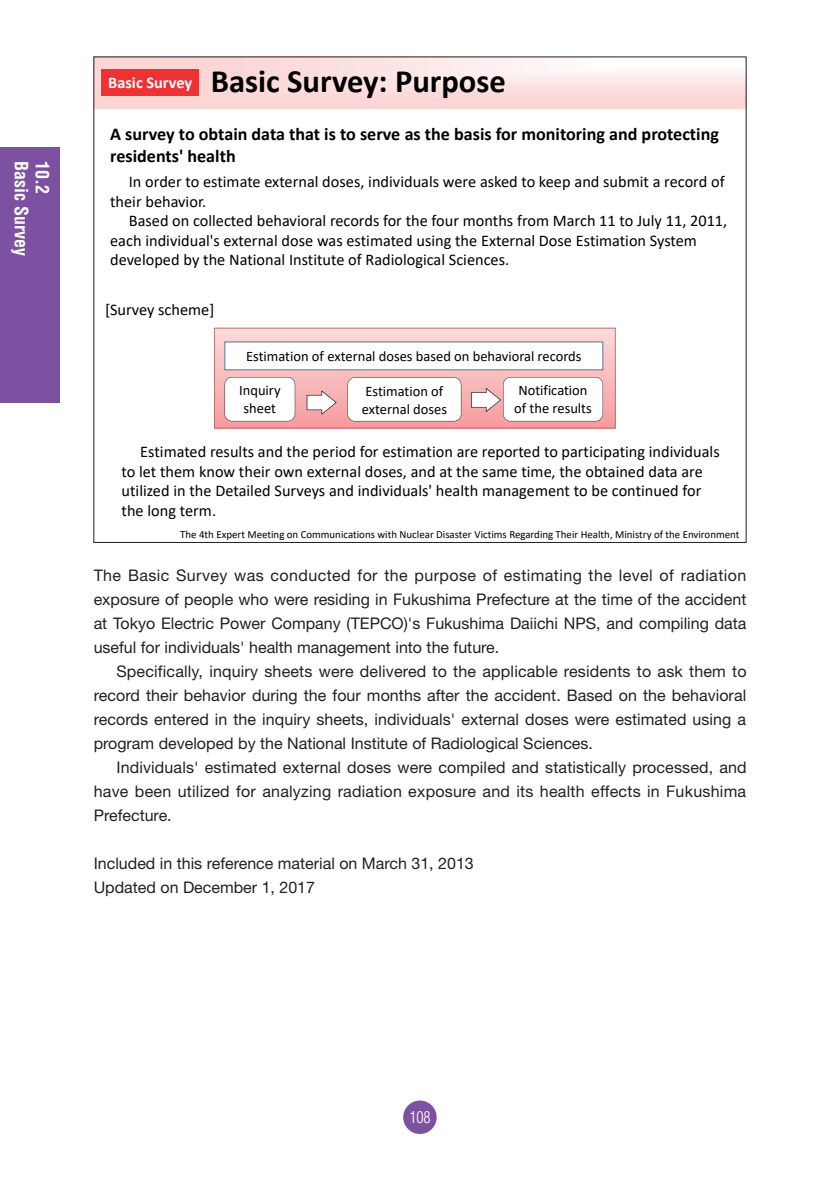
<style>
.page{position:relative;width:840px;height:1191px;background:#fff}
.page>*{position:absolute;margin:0;border:0;box-sizing:border-box;transform-origin:0 0}
.t1{font:700 32.6px "Calibri";color:#000}
.t2{font:700 18px/21.8px "Calibri";color:#000}
.t3{font:700 condensed 18px "Helvetica";color:#fff}
.t4{font:16.2px/19.6px "Calibri";color:#000}
.t5{font:16px/24px "Helvetica Neue";color:#231f20;text-align:justify}
.t6{font:300 condensed 16px "Helvetica";color:#fff}
.t7{font:14.4px/17.4px "Calibri";color:#000}
.t8{font:10.8px "Calibri";color:#000}
.s1{font-size:16.2px;color:#fff}
</style>
<div class="page">
<div style="left:403px;top:1100px;width:33px;height:34px;background:#7c51a1;border-radius:50%"></div>
<div style="left:0;top:147px;width:60px;height:256px;background:#7c51a1"></div>
<svg style="left:214px;top:328px;width:401px;height:100px;background:#f3b9ba"></svg>
<svg style="left:224px;top:341px;width:379px;height:29px"></svg>
<svg style="left:224px;top:377px;width:71px;height:44px"></svg>
<svg style="left:347px;top:377px;width:114px;height:44px"></svg>
<svg style="left:471px;top:377px;width:131px;height:44px"></svg>
<svg style="left:306px;top:390px;width:30px;height:25px"></svg>
<div style="left:101px;top:69px;width:98px;height:27px;background:#ee3133"></div>
<p class="t3" style="left:32px;top:161px;width:96px;rotate:90deg">Basic Survey</p>
<p class="t3" style="left:53px;top:161px;width:34px;rotate:90deg">10.2</p>
<p class="t1" style="left:108px;top:58px;width:399px"><span class="s1">Basic Survey</span> Basic Survey: Purpose</p>
<p class="t2" style="left:110px;top:123px;width:610px">A survey to obtain data that is to serve as the basis for monitoring and protecting residents' health</p>
<p class="t4" style="left:129px;top:172px;width:597px">In order to estimate external doses, individuals were asked to keep and submit a record of</p>
<p class="t4" style="left:110px;top:191px;width:97px">their behavior.</p>
<p class="t4" style="left:129px;top:211px;width:599px">Based on collected behavioral records for the four months from March 11 to July 11, 2011,</p>
<p class="t4" style="left:110px;top:230px;width:588px">each individual's external dose was estimated using the External Dose Estimation System</p>
<p class="t4" style="left:110px;top:250px;width:400px">developed by the National Institute of Radiological Sciences.</p>
<p class="t4" style="left:105px;top:299px;width:111px">[Survey scheme]</p>
<p class="t7" style="left:246px;top:347px;width:337px">Estimation of external doses based on behavioral records</p>
<p class="t7" style="left:239px;top:381px;width:43px;text-align:center">Inquiry sheet</p>
<p class="t7" style="left:514px;top:381px;width:79px">Notification of the results</p>
<p class="t7" style="left:361px;top:382px;width:87px">Estimation of external doses</p>
<p class="t4" style="left:121px;top:441px;width:599px;text-indent:19px">Estimated results and the period for estimation are reported to participating individuals to let them know their own external doses, and at the same time, the obtained data are utilized in the Detailed Surveys and individuals' health management to be continued for the long term.</p>
<p class="t8" style="left:180px;top:527px;width:560px">The 4th Expert Meeting on Communications with Nuclear Disaster Victims Regarding Their Health, Ministry of the Environment</p>
<p class="t5" style="left:94px;top:563px;width:654px">The Basic Survey was conducted for the purpose of estimating the level of radiation exposure of people who were residing in Fukushima Prefecture at the time of the accident at Tokyo Electric Power Company (TEPCO)'s Fukushima Daiichi NPS, and compiling data useful for individuals' health management into the future.</p>
<p class="t5" style="left:94px;top:659px;width:654px;text-indent:23px">Specifically, inquiry sheets were delivered to the applicable residents to ask them to record their behavior during the four months after the accident. Based on the behavioral records entered in the inquiry sheets, individuals' external doses were estimated using a program developed by the National Institute of Radiological Sciences.</p>
<p class="t5" style="left:94px;top:755px;width:654px;text-indent:23px">Individuals' estimated external doses were compiled and statistically processed, and have been utilized for analyzing radiation exposure and its health effects in Fukushima Prefecture.</p>
<p class="t5" style="left:94px;top:851px;width:381px">Included in this reference material on March 31, 2013</p>
<p class="t5" style="left:94px;top:875px;width:223px">Updated on December 1, 2017</p>
<p class="t6" style="left:409px;top:1107px;width:23px">108</p>
</div>
